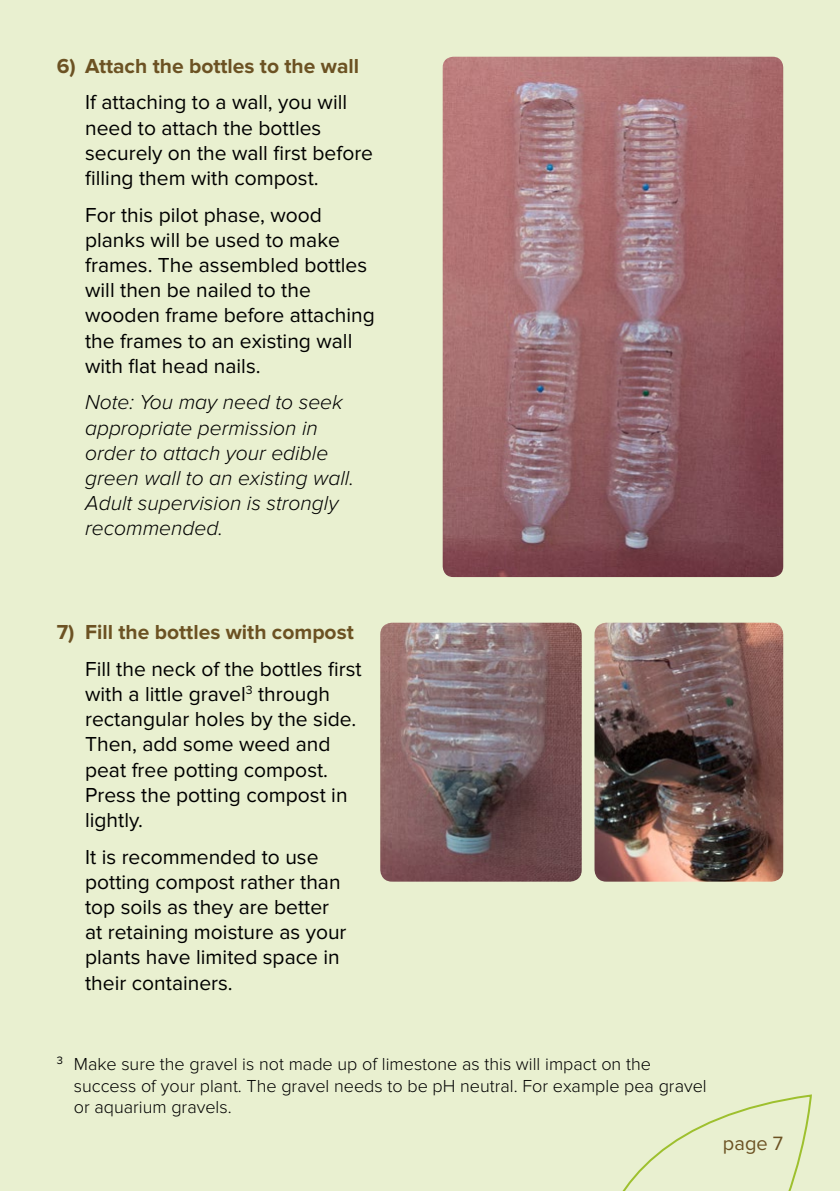
<style>
.page{position:relative;width:840px;height:1191px;background:#fff}
.page>*{position:absolute;margin:0;border:0;box-sizing:border-box;transform-origin:0 0}
.t1{font:21px/25.2px "Proxima Nova";color:#000}
.t2{font:italic 300 21px/25.2px "Proxima Nova";color:#000}
.t3{font:700 21px "Proxima Nova";color:#6c5223}
.t4{font:20px "Proxima Nova";color:#6c5223}
.t5{font:300 18px/21.6px "Proxima Nova";color:#000}
</style>
<div class="page">
<div style="left:0;top:0;width:839px;height:1191px;background:#e9f0d0"></div>
<img style="left:442px;top:57px;width:340px;height:520px">
<img style="left:380px;top:622px;width:201px;height:259px">
<img style="left:594px;top:622px;width:188px;height:259px">
<svg style="left:622px;top:1095px;width:190px;height:96px"></svg>
<p class="t3" style="left:57px;top:54px;width:303px">6) Attach the bottles to the wall</p>
<p class="t1" style="left:85px;top:90px;width:289px">If attaching to a wall, you will need to attach the bottles securely on the wall first before filling them with compost.</p>
<p class="t1" style="left:85px;top:202px;width:291px">For this pilot phase, wood planks will be used to make frames. The assembled bottles will then be nailed to the wooden frame before attaching the frames to an existing wall with flat head nails.</p>
<p class="t2" style="left:85px;top:390px;width:270px">Note: You may need to seek appropriate permission in order to attach your edible green wall to an existing wall.<br>Adult supervision is strongly recommended.</p>
<p class="t3" style="left:57px;top:620px;width:298px">7) Fill the bottles with compost</p>
<p class="t1" style="left:85px;top:656px;width:278px">Fill the neck of the bottles first with a little gravel<sup>3</sup> through rectangular holes by the side.<br>Then, add some weed and peat free potting compost.<br>Press the potting compost in lightly.</p>
<p class="t1" style="left:85px;top:844px;width:263px">It is recommended to use potting compost rather than top soils as they are better at retaining moisture as your plants have limited space in their containers.</p>
<p class="t5" style="left:74px;top:1053px;width:634px;text-indent:-17px"><sup>3</sup> Make sure the gravel is not made up of limestone as this will impact on the success of your plant. The gravel needs to be pH neutral. For example pea gravel or aquarium gravels.</p>
<p class="t4" style="left:722px;top:1132px;width:62px">page 7</p>
</div>
